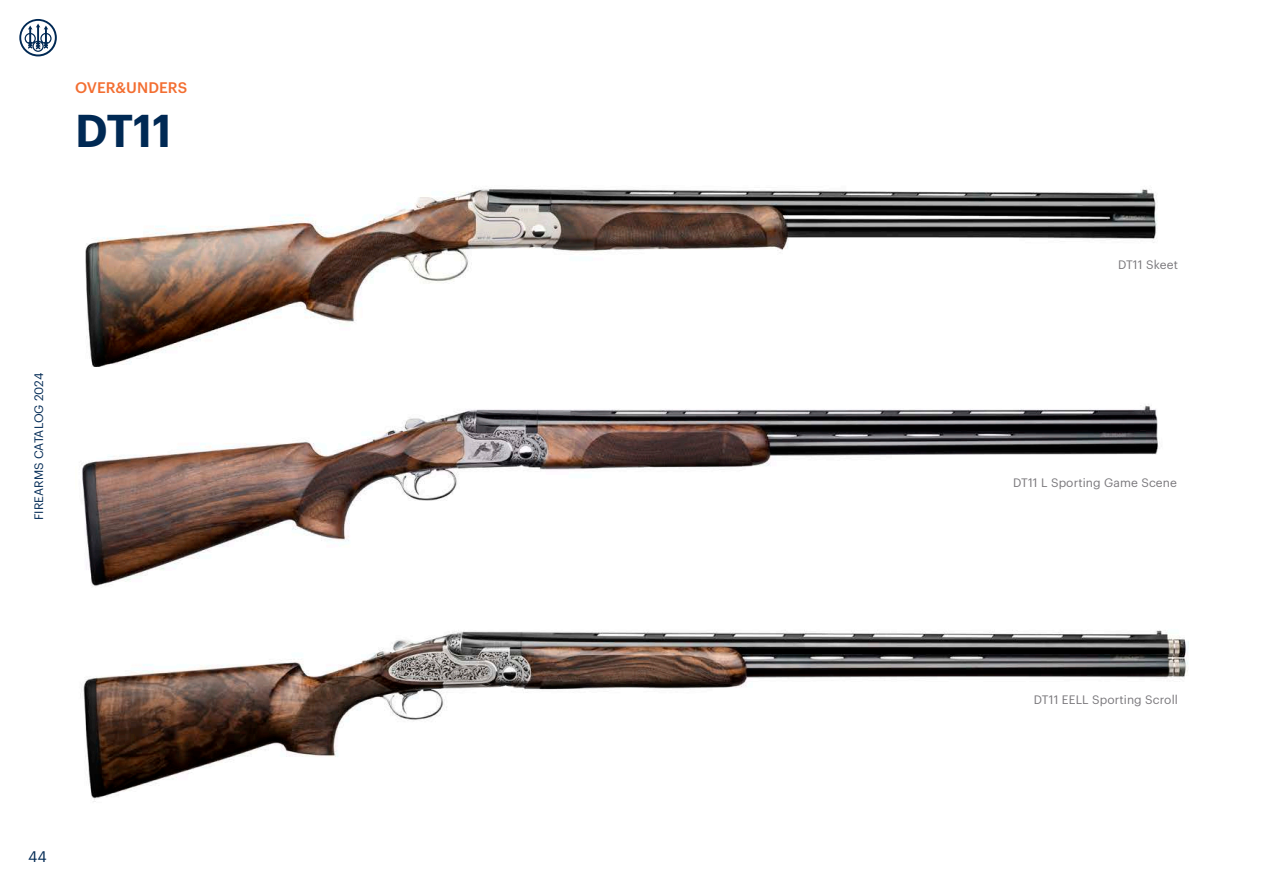
<style>
.page{position:relative;width:1263px;height:893px;background:#fff}
.page>*{position:absolute;margin:0;border:0;box-sizing:border-box;transform-origin:0 0}
.Body{font:600 45px "Graphik";color:#002954}
.Body-2{font:500 15px "Graphik";letter-spacing:.005em;color:#f36e31}
.t1{font:15px "Graphik";color:#002954}
.Paragrafi_interni_più_rilevanti{font:12px "Graphik";letter-spacing:.01em;color:#79777b}
.t2{font:12px "Graphik";color:#002954}
</style>
<div class="page">
<svg style="left:19px;top:19px;width:38px;height:37px"></svg>
<img style="left:81px;top:404px;width:1078px;height:182px">
<img style="left:80px;top:630px;width:1108px;height:172px">
<img style="left:85px;top:189px;width:1072px;height:177px">
<p class="Body-2" style="left:75px;top:76px;width:114px">OVER&amp;UNDERS</p>
<p class="Body" style="left:75px;top:96px;width:98px">DT11</p>
<p class="t2" style="left:30px;top:520px;width:149px;rotate:-90deg">FIREARMS CATALOG 2024</p>
<p class="t1" style="left:28px;top:845px;width:20px">44</p>
<p class="Paragrafi_interni_più_rilevanti" style="left:1118px;top:256px;width:61px">DT11 Skeet</p>
<p class="Paragrafi_interni_più_rilevanti" style="left:1013px;top:474px;width:165px">DT11 L Sporting Game Scene</p>
<p class="Paragrafi_interni_più_rilevanti" style="left:1034px;top:691px;width:146px">DT11 EELL Sporting Scroll</p>
</div>
